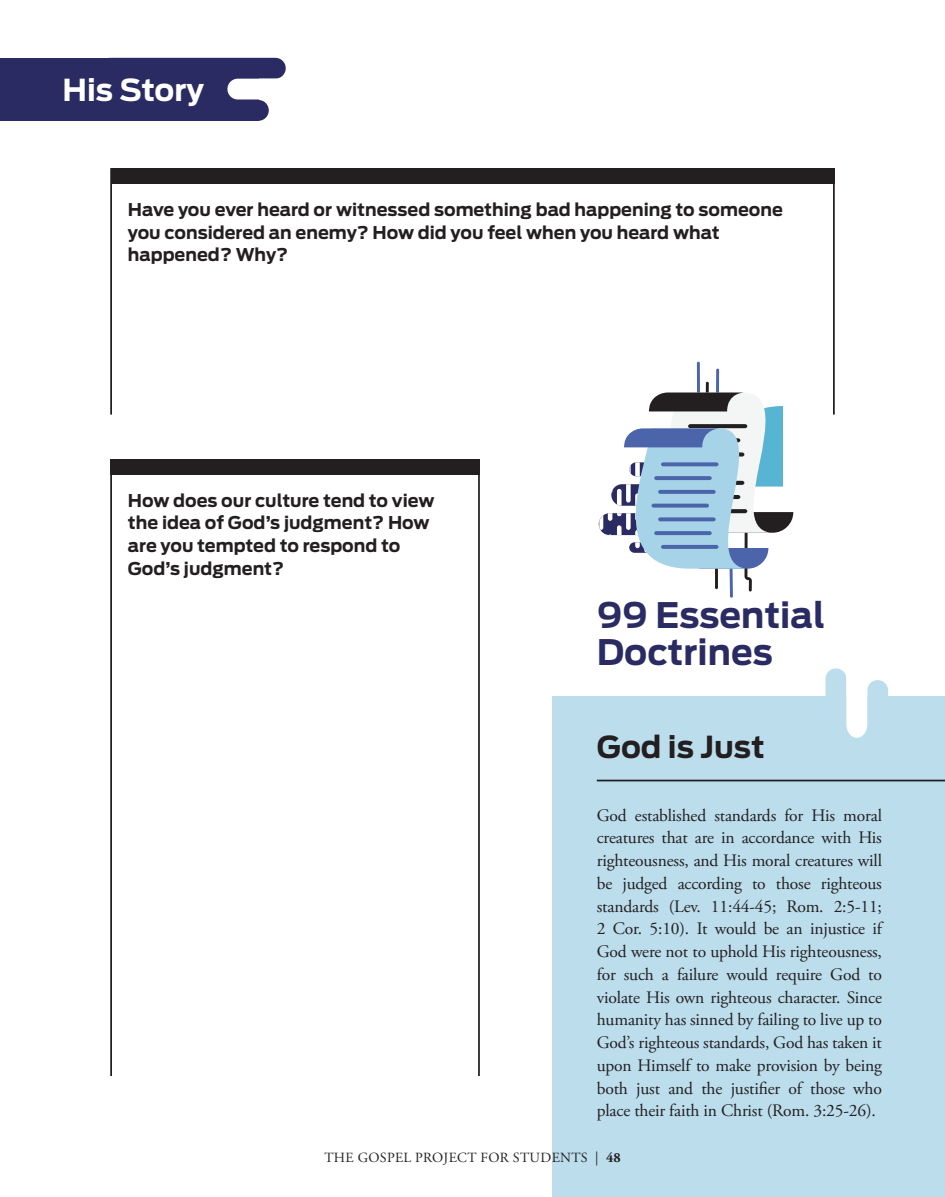
<style>
.page{position:relative;width:945px;height:1197px;background:#fff}
.page>*{position:absolute;margin:0;border:0;box-sizing:border-box;transform-origin:0 0}
.header_large_left{font:700 35px/36.8px "Antenna";color:#2b2b64}
.header_small_left{font:700 30.1px "Antenna";color:#231f20}
.header_small_left-2{font:700 30.1px "Antenna";color:#fff}
.body_sidebar{font:17.5px/22.8px "Adobe Garamond Pro";letter-spacing:-.01em;color:#231f20;text-align:justify}
.question{font:700 17.5px/22.8px "Antenna";color:#231f20}
.t1{font:14px "Adobe Garamond Pro";letter-spacing:.025em;color:#231f20}
.s1{font-weight:700}
</style>
<div class="page">
<div style="left:825px;top:668px;width:21px;height:187px;background:#bbddec;border-radius:10px"></div>
<div style="left:867px;top:680px;width:21px;height:187px;background:#bbddec;border-radius:10px"></div>
<div style="left:552px;top:696px;width:393px;height:501px;background:#bbddec"></div>
<svg style="left:846px;top:696px;width:21px;height:42px"></svg>
<div style="left:83px;top:100px;width:186px;height:21px;background:#2b2b64;border-radius:10px"></div>
<div style="left:100px;top:58px;width:186px;height:21px;background:#2b2b64;border-radius:10px"></div>
<div style="left:0;top:58px;width:259px;height:63px;background:#2b2b64"></div>
<div style="left:227px;top:79px;width:97px;height:20px;background:#fff;border-radius:10px"></div>
<hr style="left:597px;top:780px;width:348px;height:1px;background:#231f20">
<svg style="left:599px;top:362px;width:195px;height:236px"></svg>
<svg style="left:654px;top:476px;width:58px;height:4px"></svg>
<svg style="left:661px;top:462px;width:57px;height:4px"></svg>
<svg style="left:658px;top:490px;width:58px;height:4px"></svg>
<svg style="left:652px;top:504px;width:57px;height:4px"></svg>
<svg style="left:658px;top:517px;width:58px;height:4px"></svg>
<svg style="left:654px;top:531px;width:58px;height:4px"></svg>
<svg style="left:661px;top:545px;width:57px;height:4px"></svg>
<div style="left:111px;top:168px;width:724px;height:15px;background:#231f20"></div>
<hr style="left:110px;top:168px;width:2px;height:247px;background:#231f20">
<hr style="left:833px;top:168px;width:2px;height:247px;background:#231f20">
<div style="left:111px;top:460px;width:369px;height:15px;background:#231f20"></div>
<hr style="left:110px;top:460px;width:2px;height:616px;background:#231f20">
<hr style="left:478px;top:460px;width:2px;height:616px;background:#231f20">
<p class="header_small_left-2" style="left:62px;top:72px;width:143px">His Story</p>
<p class="question" style="left:128px;top:198px;width:657px">Have you ever heard or witnessed something bad happening to someone you considered an enemy? How did you feel when you heard what happened? Why?</p>
<p class="question" style="left:128px;top:489px;width:308px">How does our culture tend to view the idea of God’s judgment? How are you tempted to respond to<br>God’s judgment?</p>
<p class="header_large_left" style="left:597px;top:597px;width:230px">99 Essential<br>Doctrines</p>
<p class="header_small_left" style="left:597px;top:730px;width:169px">God is Just</p>
<p class="body_sidebar" style="left:597px;top:804px;width:287px">God established standards for His moral creatures that are in accordance with His righteousness, and His moral creatures will be judged according to those righteous standards (Lev. 11:44-45; Rom. 2:5-11; 2 Cor. 5:10). It would be an injustice if God were not to uphold His righteousness, for such a failure would require God to violate His own righteous character. Since humanity has sinned by failing to live up to God’s righteous standards, God has taken it upon Himself to make provision by being both just and the justifier of those who place their faith in Christ (Rom. 3:25-26).</p>
<p class="t1" style="left:324px;top:1150px;width:298px">THE GOSPEL PROJECT FOR STUDENTS | <span class="s1">48</span></p>
</div>
